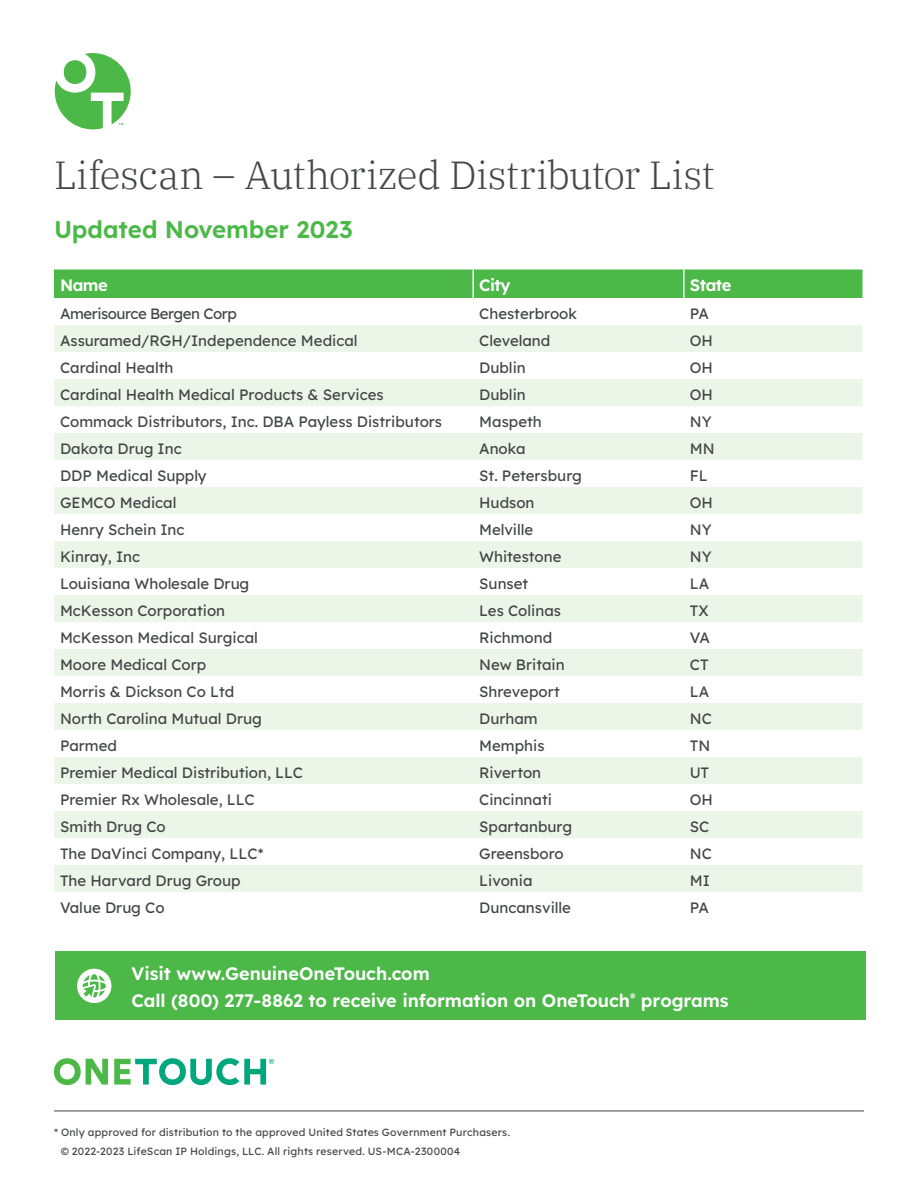
<style>
.page{position:relative;width:918px;height:1188px;background:#fff}
.page>*{position:absolute;margin:0;border:0;box-sizing:border-box;transform-origin:0 0}
.t1{font:300 39px "IBM Plex Serif";letter-spacing:-.01em;color:#454647}
.t2{font:600 24px "Lexend";letter-spacing:-.005em;color:#4cb848}
.t3{font:600 18px/27px "Lexend";letter-spacing:-.005em;color:#fff}
.t4{font:600 16.5px "Lexend";letter-spacing:-.03em;color:#fff}
.t5{font:15px "Lexend";color:#454647}
.t6{font:15px "Lexend";letter-spacing:-.03em;color:#454647}
.t7{font:10.5px/19.4px "Lexend";letter-spacing:.015em;color:#454647}
</style>
<div class="page">
<svg style="left:55px;top:53px;width:76px;height:76px"></svg>
<svg style="left:54px;top:1058px;width:54px;height:27px"></svg>
<svg style="left:114px;top:1058px;width:160px;height:27px"></svg>
<hr style="left:54px;top:1111px;width:810px;height:1px;background:#454647">
<div style="left:54px;top:270px;width:808px;height:28px;background:#4cb848"></div>
<svg style="left:54px;top:325px;width:808px;height:567px;fill:#ebf5e8"></svg>
<hr style="left:472px;top:270px;width:2px;height:28px;background:#fff">
<hr style="left:683px;top:270px;width:2px;height:28px;background:#fff">
<div style="left:55px;top:951px;width:810px;height:69px;background:#4cb848"></div>
<svg style="left:77px;top:969px;width:34px;height:34px"></svg>
<h1 class="t1" style="left:54px;top:146px;width:662px">Lifescan – Authorized Distributor List</h1>
<h2 class="t2" style="left:54px;top:212px;width:300px">Updated November 2023</h2>
<p class="t4" style="left:60px;top:273px;width:49px">Name</p>
<p class="t4" style="left:479px;top:273px;width:33px">City</p>
<p class="t4" style="left:690px;top:273px;width:43px">State</p>
<p class="t6" style="left:60px;top:303px;width:179px">Amerisource Bergen Corp</p>
<p class="t5" style="left:479px;top:303px;width:99px">Chesterbrook</p>
<p class="t5" style="left:690px;top:303px;width:21px">PA</p>
<p class="t5" style="left:60px;top:330px;width:299px">Assuramed/RGH/Independence Medical</p>
<p class="t5" style="left:479px;top:330px;width:73px">Cleveland</p>
<p class="t5" style="left:690px;top:330px;width:25px">OH</p>
<p class="t5" style="left:60px;top:357px;width:115px">Cardinal Health</p>
<p class="t5" style="left:479px;top:357px;width:48px">Dublin</p>
<p class="t5" style="left:690px;top:357px;width:25px">OH</p>
<p class="t5" style="left:60px;top:384px;width:325px">Cardinal Health Medical Products &amp; Services</p>
<p class="t5" style="left:479px;top:384px;width:48px">Dublin</p>
<p class="t5" style="left:690px;top:384px;width:25px">OH</p>
<p class="t5" style="left:60px;top:411px;width:384px">Commack Distributors, Inc. DBA Payless Distributors</p>
<p class="t5" style="left:479px;top:411px;width:64px">Maspeth</p>
<p class="t5" style="left:690px;top:411px;width:23px">NY</p>
<p class="t5" style="left:60px;top:438px;width:123px">Dakota Drug Inc</p>
<p class="t5" style="left:479px;top:438px;width:48px">Anoka</p>
<p class="t5" style="left:690px;top:438px;width:26px">MN</p>
<p class="t5" style="left:60px;top:465px;width:148px">DDP Medical Supply</p>
<p class="t5" style="left:479px;top:465px;width:104px">St. Petersburg</p>
<p class="t5" style="left:690px;top:465px;width:20px">FL</p>
<p class="t5" style="left:60px;top:492px;width:118px">GEMCO Medical</p>
<p class="t5" style="left:479px;top:492px;width:57px">Hudson</p>
<p class="t5" style="left:690px;top:492px;width:25px">OH</p>
<p class="t5" style="left:60px;top:519px;width:126px">Henry Schein Inc</p>
<p class="t5" style="left:479px;top:519px;width:56px">Melville</p>
<p class="t5" style="left:690px;top:519px;width:23px">NY</p>
<p class="t5" style="left:60px;top:546px;width:82px">Kinray, Inc</p>
<p class="t5" style="left:479px;top:546px;width:84px">Whitestone</p>
<p class="t5" style="left:690px;top:546px;width:23px">NY</p>
<p class="t5" style="left:60px;top:573px;width:191px">Louisiana Wholesale Drug</p>
<p class="t5" style="left:479px;top:573px;width:51px">Sunset</p>
<p class="t5" style="left:690px;top:573px;width:21px">LA</p>
<p class="t5" style="left:60px;top:600px;width:167px">McKesson Corporation</p>
<p class="t5" style="left:479px;top:600px;width:83px">Les Colinas</p>
<p class="t5" style="left:690px;top:600px;width:20px">TX</p>
<p class="t5" style="left:60px;top:627px;width:200px">McKesson Medical Surgical</p>
<p class="t5" style="left:479px;top:627px;width:75px">Richmond</p>
<p class="t5" style="left:690px;top:627px;width:22px">VA</p>
<p class="t5" style="left:60px;top:654px;width:148px">Moore Medical Corp</p>
<p class="t5" style="left:479px;top:654px;width:87px">New Britain</p>
<p class="t5" style="left:690px;top:654px;width:20px">CT</p>
<p class="t5" style="left:60px;top:681px;width:176px">Morris &amp; Dickson Co Ltd</p>
<p class="t5" style="left:479px;top:681px;width:82px">Shreveport</p>
<p class="t5" style="left:690px;top:681px;width:21px">LA</p>
<p class="t5" style="left:60px;top:708px;width:203px">North Carolina Mutual Drug</p>
<p class="t5" style="left:479px;top:708px;width:60px">Durham</p>
<p class="t5" style="left:690px;top:708px;width:24px">NC</p>
<p class="t5" style="left:60px;top:735px;width:59px">Parmed</p>
<p class="t5" style="left:479px;top:735px;width:67px">Memphis</p>
<p class="t5" style="left:690px;top:735px;width:22px">TN</p>
<p class="t5" style="left:60px;top:762px;width:245px">Premier Medical Distribution, LLC</p>
<p class="t5" style="left:479px;top:762px;width:63px">Riverton</p>
<p class="t5" style="left:690px;top:762px;width:21px">UT</p>
<p class="t5" style="left:60px;top:789px;width:196px">Premier Rx Wholesale, LLC</p>
<p class="t5" style="left:479px;top:789px;width:74px">Cincinnati</p>
<p class="t5" style="left:690px;top:789px;width:25px">OH</p>
<p class="t5" style="left:60px;top:816px;width:107px">Smith Drug Co</p>
<p class="t5" style="left:479px;top:816px;width:94px">Spartanburg</p>
<p class="t5" style="left:690px;top:816px;width:21px">SC</p>
<p class="t5" style="left:60px;top:843px;width:205px">The DaVinci Company, LLC*</p>
<p class="t5" style="left:479px;top:843px;width:86px">Greensboro</p>
<p class="t5" style="left:690px;top:843px;width:24px">NC</p>
<p class="t5" style="left:60px;top:870px;width:182px">The Harvard Drug Group</p>
<p class="t5" style="left:479px;top:870px;width:55px">Livonia</p>
<p class="t5" style="left:690px;top:870px;width:22px">MI</p>
<p class="t5" style="left:60px;top:897px;width:106px">Value Drug Co</p>
<p class="t5" style="left:479px;top:897px;width:93px">Duncansville</p>
<p class="t5" style="left:690px;top:897px;width:21px">PA</p>
<p class="t3" style="left:132px;top:959px;width:599px">Visit www.GenuineOneTouch.com<br>Call (800) 277-8862 to receive information on OneTouch<sup>®</sup> programs</p>
<p class="t7" style="left:61px;top:1122px;width:451px;text-indent:-7px">* Only approved for distribution to the approved United States Government Purchasers. © 2022-2023 LifeScan IP Holdings, LLC. All rights reserved. US-MCA-2300004</p>
</div>
